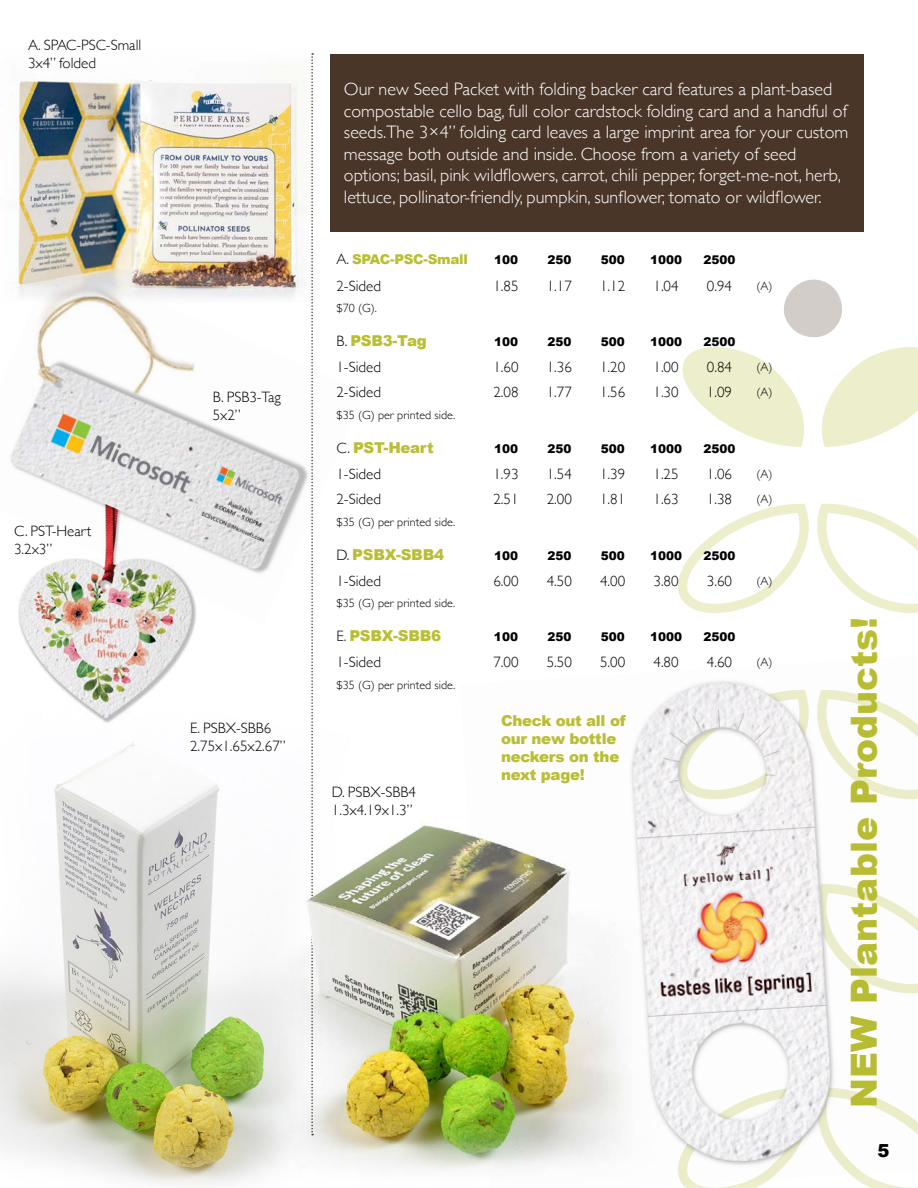
<style>
.page{position:relative;width:918px;height:1188px;background:#fff}
.page>*{position:absolute;margin:0;border:0;box-sizing:border-box;transform-origin:0 0}
.t1{font:900 36px "Arial";color:#b9be33}
.t2{font:300 18px/21.6px "Gill Sans";color:#fff}
.t3{font:900 18px "Arial";color:#000}
.t4{font:300 15px "Gill Sans";color:#000}
.t5{font:900 15px/18px "Arial";letter-spacing:-.02em;color:#b9be33}
.t6{font:900 13.5px "Arial";letter-spacing:-.02em;color:#b9be33}
.t7{font:300 12px "Gill Sans";color:#000}
.t8{font:900 12px "Arial";color:#000}
.s1{font-family:"Gill Sans";font-weight:300;font-size:15px;color:#000}
.s2{font-family:"Gill Sans";font-weight:300;color:#000}
</style>
<div class="page">
<img style="left:19px;top:624px;width:176px;height:72px">
<svg style="left:678px;top:503px;width:240px;height:110px"></svg>
<svg style="left:682px;top:279px;width:236px;height:168px"></svg>
<svg style="left:311px;top:624px;width:2px;height:71px"></svg>
<img style="left:10px;top:319px;width:303px;height:305px">
<img style="left:349px;top:824px;width:111px;height:347px">
<div style="left:330px;top:54px;width:534px;height:178px;background:#4a3628"></div>
<img style="left:10px;top:53px;width:304px;height:266px">
<img style="left:460px;top:681px;width:458px;height:507px">
<img style="left:0;top:696px;width:349px;height:491px">
<p class="t4" style="left:28px;top:33px;width:115px">A. SPAC-PSC-Small</p>
<p class="t4" style="left:28px;top:51px;width:69px">3x4” folded</p>
<p class="t4" style="left:14px;top:519px;width:79px">C. PST-Heart</p>
<p class="t4" style="left:14px;top:537px;width:40px">3.2x3”</p>
<p class="t4" style="left:213px;top:385px;width:70px">B. PSB3-Tag</p>
<p class="t4" style="left:213px;top:403px;width:30px">5x2”</p>
<p class="t4" style="left:190px;top:717px;width:83px">E. PSBX-SBB6</p>
<p class="t4" style="left:190px;top:735px;width:97px">2.75x1.65x2.67”</p>
<p class="t2" style="left:344px;top:78px;width:506px">Our new Seed Packet with folding backer card features a plant-based compostable cello bag, full color cardstock folding card and a handful of seeds.The 3×4” folding card leaves a large imprint area for your custom message both outside and inside. Choose from a variety of seed options; basil, pink wildflowers, carrot, chili pepper, forget-me-not, herb, lettuce, pollinator-friendly, pumpkin, sunflower, tomato or wildflower.</p>
<p class="t6" style="left:336px;top:249px;width:133px"><span class="s1">A.</span> SPAC-PSC-Small</p>
<p class="t8" style="left:494px;top:251px;width:26px">100</p>
<p class="t8" style="left:547px;top:251px;width:26px">250</p>
<p class="t8" style="left:601px;top:251px;width:26px">500</p>
<p class="t8" style="left:650px;top:251px;width:34px">1000</p>
<p class="t8" style="left:703px;top:251px;width:34px">2500</p>
<p class="t4" style="left:336px;top:274px;width:46px">2-Sided</p>
<p class="t4" style="left:493px;top:274px;width:27px">1.85</p>
<p class="t4" style="left:547px;top:274px;width:27px">1.17</p>
<p class="t4" style="left:600px;top:274px;width:27px">1.12</p>
<p class="t4" style="left:654px;top:274px;width:27px">1.04</p>
<p class="t4" style="left:707px;top:274px;width:27px">0.94</p>
<p class="t7" style="left:756px;top:276px;width:17px">(A)</p>
<p class="t7" style="left:336px;top:299px;width:42px">$70 (G).</p>
<p class="t5" style="left:336px;top:331px;width:92px"><span class="s2">B.</span> PSB3-Tag</p>
<p class="t8" style="left:494px;top:333px;width:26px">100</p>
<p class="t8" style="left:547px;top:333px;width:26px">250</p>
<p class="t8" style="left:601px;top:333px;width:26px">500</p>
<p class="t8" style="left:650px;top:333px;width:34px">1000</p>
<p class="t8" style="left:703px;top:333px;width:34px">2500</p>
<p class="t4" style="left:336px;top:355px;width:46px">1-Sided</p>
<p class="t4" style="left:493px;top:355px;width:27px">1.60</p>
<p class="t4" style="left:547px;top:355px;width:27px">1.36</p>
<p class="t4" style="left:600px;top:355px;width:27px">1.20</p>
<p class="t4" style="left:654px;top:355px;width:27px">1.00</p>
<p class="t4" style="left:707px;top:355px;width:27px">0.84</p>
<p class="t7" style="left:756px;top:358px;width:17px">(A)</p>
<p class="t4" style="left:336px;top:381px;width:46px">2-Sided</p>
<p class="t4" style="left:493px;top:381px;width:27px">2.08</p>
<p class="t4" style="left:547px;top:381px;width:27px">1.77</p>
<p class="t4" style="left:600px;top:381px;width:27px">1.56</p>
<p class="t4" style="left:654px;top:381px;width:27px">1.30</p>
<p class="t4" style="left:707px;top:381px;width:27px">1.09</p>
<p class="t7" style="left:756px;top:383px;width:17px">(A)</p>
<p class="t7" style="left:336px;top:406px;width:120px">$35 (G) per printed side.</p>
<p class="t5" style="left:336px;top:438px;width:99px"><span class="s2">C.</span> PST-Heart</p>
<p class="t8" style="left:494px;top:440px;width:26px">100</p>
<p class="t8" style="left:547px;top:440px;width:26px">250</p>
<p class="t8" style="left:601px;top:440px;width:26px">500</p>
<p class="t8" style="left:650px;top:440px;width:34px">1000</p>
<p class="t8" style="left:703px;top:440px;width:34px">2500</p>
<p class="t4" style="left:336px;top:462px;width:46px">1-Sided</p>
<p class="t4" style="left:493px;top:462px;width:27px">1.93</p>
<p class="t4" style="left:547px;top:462px;width:27px">1.54</p>
<p class="t4" style="left:600px;top:462px;width:27px">1.39</p>
<p class="t4" style="left:654px;top:462px;width:27px">1.25</p>
<p class="t4" style="left:707px;top:462px;width:27px">1.06</p>
<p class="t7" style="left:756px;top:464px;width:17px">(A)</p>
<p class="t4" style="left:336px;top:487px;width:46px">2-Sided</p>
<p class="t4" style="left:493px;top:487px;width:27px">2.51</p>
<p class="t4" style="left:547px;top:487px;width:27px">2.00</p>
<p class="t4" style="left:600px;top:487px;width:27px">1.81</p>
<p class="t4" style="left:654px;top:487px;width:27px">1.63</p>
<p class="t4" style="left:707px;top:487px;width:27px">1.38</p>
<p class="t7" style="left:756px;top:490px;width:17px">(A)</p>
<p class="t7" style="left:336px;top:512px;width:120px">$35 (G) per printed side.</p>
<p class="t5" style="left:336px;top:545px;width:109px"><span class="s2">D.</span> PSBX-SBB4</p>
<p class="t8" style="left:494px;top:547px;width:26px">100</p>
<p class="t8" style="left:547px;top:547px;width:26px">250</p>
<p class="t8" style="left:601px;top:547px;width:26px">500</p>
<p class="t8" style="left:650px;top:547px;width:34px">1000</p>
<p class="t8" style="left:703px;top:547px;width:34px">2500</p>
<p class="t4" style="left:336px;top:569px;width:46px">1-Sided</p>
<p class="t4" style="left:493px;top:569px;width:27px">6.00</p>
<p class="t4" style="left:547px;top:569px;width:27px">4.50</p>
<p class="t4" style="left:600px;top:569px;width:27px">4.00</p>
<p class="t4" style="left:654px;top:569px;width:27px">3.80</p>
<p class="t4" style="left:707px;top:569px;width:27px">3.60</p>
<p class="t7" style="left:756px;top:571px;width:17px">(A)</p>
<p class="t7" style="left:336px;top:594px;width:120px">$35 (G) per printed side.</p>
<p class="t5" style="left:336px;top:626px;width:106px"><span class="s2">E.</span> PSBX-SBB6</p>
<p class="t8" style="left:494px;top:628px;width:26px">100</p>
<p class="t8" style="left:547px;top:628px;width:26px">250</p>
<p class="t8" style="left:601px;top:628px;width:26px">500</p>
<p class="t8" style="left:650px;top:628px;width:34px">1000</p>
<p class="t8" style="left:703px;top:628px;width:34px">2500</p>
<p class="t4" style="left:336px;top:651px;width:46px">1-Sided</p>
<p class="t4" style="left:493px;top:651px;width:27px">7.00</p>
<p class="t4" style="left:547px;top:651px;width:27px">5.50</p>
<p class="t4" style="left:600px;top:651px;width:27px">5.00</p>
<p class="t4" style="left:654px;top:651px;width:27px">4.80</p>
<p class="t4" style="left:707px;top:651px;width:27px">4.60</p>
<p class="t7" style="left:756px;top:653px;width:17px">(A)</p>
<p class="t7" style="left:336px;top:676px;width:120px">$35 (G) per printed side.</p>
<p class="t4" style="left:332px;top:780px;width:85px">D. PSBX-SBB4</p>
<p class="t4" style="left:332px;top:798px;width:82px">1.3x4.19x1.3”</p>
<p class="t5" style="left:501px;top:711px;width:126px">Check out all of our new bottle neckers on the next page!</p>
<p class="t1" style="left:838px;top:1108px;width:492px;rotate:-90deg">NEW Plantable Products!</p>
<p class="t3" style="left:877px;top:1137px;width:14px">5</p>
</div>
